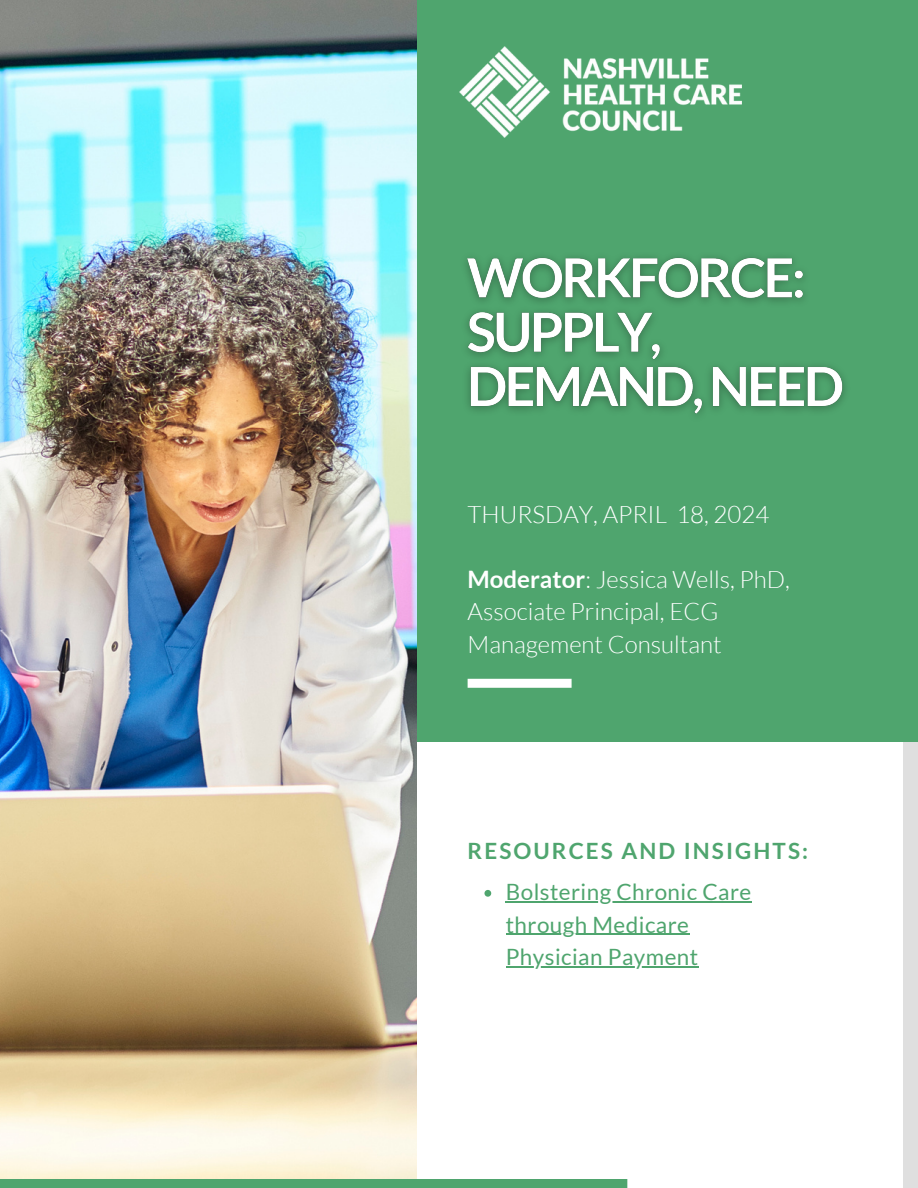
<style>
.page{position:relative;width:918px;height:1188px;background:#fff}
.page>*{position:absolute;margin:0;border:0;box-sizing:border-box;transform-origin:0 0}
.t1{font:300 24px/32.7px "Lato";color:#fff}
.t2{font:22.5px/32.7px "Lato";letter-spacing:.02em;color:#4fa56e}
.t3{font:700 22.5px "Lato";letter-spacing:.095em;color:#4fa56e}
.s1{font-weight:700}
</style>
<div class="page">
<div style="left:416px;top:0;width:502px;height:742px;background:#4fa56e"></div>
<div style="left:468px;top:679px;width:104px;height:9px;background:#fff"></div>
<img style="left:0;top:0;width:416px;height:1179px">
<img style="left:459px;top:46px;width:282px;height:91px">
<svg style="left:484px;top:890px;width:7px;height:7px"></svg>
<hr style="left:506px;top:901px;width:246px;height:1px;background:#4fa56e">
<hr style="left:506px;top:934px;width:184px;height:1px;background:#4fa56e">
<hr style="left:506px;top:966px;width:193px;height:2px;background:#4fa56e">
<img style="left:466px;top:256px;width:380px;height:158px">
<div style="left:0;top:1179px;width:627px;height:9px;background:#4fa56e"></div>
<p class="t1" style="left:468px;top:497px;width:303px">THURSDAY, APRIL 18, 2024</p>
<p class="t1" style="left:468px;top:562px;width:324px"><span class="s1">Moderator</span>: Jessica Wells, PhD,<br>Associate Principal, ECG<br>Management Consultant</p>
<p class="t3" style="left:468px;top:836px;width:342px">RESOURCES AND INSIGHTS:</p>
<p class="t2" style="left:506px;top:875px;width:247px">Bolstering Chronic Care through Medicare<br>Physician Payment</p>
</div>
